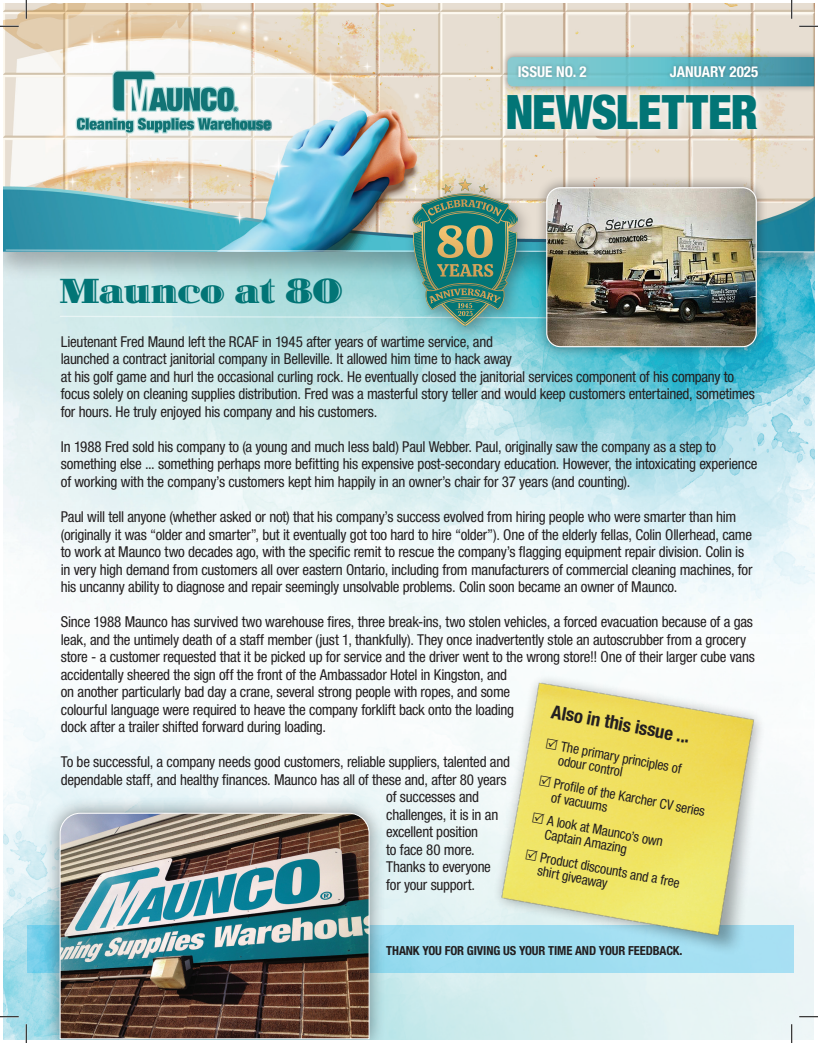
<style>
.page{position:relative;width:818px;height:1043px;background:#fff}
.page>*{position:absolute;margin:0;border:0;box-sizing:border-box;transform-origin:0 0}
.t1{font:900 condensed 47.5px "Helvetica Neue LT Std";color:#027576}
.t2{font:36.25px "Spotlight Std";letter-spacing:-.01em;color:#027576}
.t3{font:700 condensed 18.75px "Helvetica Neue LT Std";color:#231f20}
.t4{font:condensed 15px/17.5px "Helvetica Neue LT Std";letter-spacing:-.015em;color:#231f20}
.t5{font:700 condensed 15px "Helvetica Neue LT Std";color:#fff}
.t6{font:condensed 13.75px/14px "Helvetica Neue LT Std";color:#231f20}
.t7{font:700 condensed 12.5px "Helvetica Neue LT Std";letter-spacing:-.01em;color:#231f20}
</style>
<div class="page">
<img style="left:4px;top:326px;width:810px;height:309px">
<img style="left:4px;top:635px;width:809px;height:404px">
<div style="left:4px;top:4px;width:810px;height:279px;background:#231f20;opacity:.32"></div>
<svg style="left:496px;top:85px;width:270px;height:55px"></svg>
<div style="left:500px;top:50px;width:314px;height:43px;background:#231f20;opacity:.5"></div>
<svg style="left:507px;top:57px;width:307px;height:29px;background:#62b4c0"></svg>
<div style="left:514px;top:62px;width:76px;height:19px;background:#231f20;opacity:.33"></div>
<div style="left:666px;top:62px;width:95px;height:19px;background:#231f20;opacity:.33"></div>
<svg style="left:27px;top:925px;width:431px;height:48px;background:#94d9ef"></svg>
<img style="left:458px;top:633px;width:356px;height:361px">
<div style="left:534px;top:176px;width:234px;height:182px;background:#231f20;opacity:.5"></div>
<img style="left:546px;top:326px;width:210px;height:21px">
<div style="left:43px;top:796px;width:343px;height:243px;background:#231f20;opacity:.5"></div>
<img style="left:59px;top:812px;width:310px;height:227px">
<div style="left:404px;top:172px;width:129px;height:170px;background:#231f20;opacity:.35"></div>
<img style="left:4px;top:178px;width:810px;height:148px">
<svg style="left:0;top:25px;width:19px;height:2px"></svg>
<svg style="left:799px;top:25px;width:19px;height:2px"></svg>
<svg style="left:0;top:1015px;width:19px;height:2px"></svg>
<svg style="left:799px;top:1015px;width:19px;height:2px"></svg>
<svg style="left:25px;top:0;width:2px;height:19px"></svg>
<svg style="left:25px;top:1024px;width:2px;height:18px"></svg>
<svg style="left:790px;top:0;width:2px;height:19px"></svg>
<svg style="left:790px;top:1024px;width:2px;height:18px"></svg>
<svg style="left:546px;top:738px;width:12px;height:12px"></svg>
<svg style="left:539px;top:775px;width:12px;height:12px"></svg>
<svg style="left:532px;top:812px;width:13px;height:12px"></svg>
<svg style="left:525px;top:848px;width:13px;height:13px"></svg>
<p class="t5" style="left:517px;top:62px;width:70px">ISSUE NO. 2</p>
<p class="t5" style="left:669px;top:62px;width:90px">JANUARY 2025</p>
<h1 class="t1" style="left:505px;top:83px;width:254px">NEWSLETTER</h1>
<h2 class="t2" style="left:60px;top:271px;width:284px">Maunco at 80</h2>
<p class="t4" style="left:61px;top:333px;width:695px">Lieutenant Fred Maund left the RCAF in 1945 after years of wartime service, and<br>launched a contract janitorial company in Belleville. It allowed him time to hack away<br>at his golf game and hurl the occasional curling rock. He eventually closed the janitorial services component of his company to focus solely on cleaning supplies distribution. Fred was a masterful story teller and would keep customers entertained, sometimes for hours. He truly enjoyed his company and his customers.</p>
<p class="t4" style="left:61px;top:438px;width:698px">In 1988 Fred sold his company to (a young and much less bald) Paul Webber. Paul, originally saw the company as a step to something else ... something perhaps more befitting his expensive post-secondary education. However, the intoxicating experience of working with the company’s customers kept him happily in an owner’s chair for 37 years (and counting).</p>
<p class="t4" style="left:61px;top:508px;width:693px">Paul will tell anyone (whether asked or not) that his company’s success evolved from hiring people who were smarter than him (originally it was “older and smarter”, but it eventually got too hard to hire “older”). One of the elderly fellas, Colin Ollerhead, came to work at Maunco two decades ago, with the specific remit to rescue the company’s flagging equipment repair division. Colin is in very high demand from customers all over eastern Ontario, including from manufacturers of commercial cleaning machines, for his uncanny ability to diagnose and repair seemingly unsolvable problems. Colin soon became an owner of Maunco.</p>
<p class="t4" style="left:61px;top:613px;width:695px">Since 1988 Maunco has survived two warehouse fires, three break-ins, two stolen vehicles, a forced evacuation because of a gas leak, and the untimely death of a staff member (just 1, thankfully). They once inadvertently stole an autoscrubber from a grocery store - a customer requested that it be picked up for service and the driver went to the wrong store!! One of their larger cube vans accidentally sheered the sign off the front of the Ambassador Hotel in Kingston, and<br>on another particularly bad day a crane, several strong people with ropes, and some<br>colourful language were required to heave the company forklift back onto the loading<br>dock after a trailer shifted forward during loading.</p>
<p class="t4" style="left:61px;top:753px;width:450px">To be successful, a company needs good customers, reliable suppliers, talented and</p>
<p class="t4" style="left:61px;top:770px;width:447px">dependable staff, and healthy finances. Maunco has all of these and, after 80 years</p>
<p class="t4" style="left:386px;top:788px;width:94px">of successes and</p>
<p class="t4" style="left:386px;top:805px;width:113px">challenges, it is in an</p>
<p class="t4" style="left:386px;top:823px;width:93px">excellent position</p>
<p class="t4" style="left:386px;top:840px;width:90px">to face 80 more.</p>
<p class="t4" style="left:386px;top:858px;width:106px">Thanks to everyone</p>
<p class="t4" style="left:386px;top:875px;width:90px">for your support.</p>
<p class="t3" style="left:553px;top:700px;width:142px;rotate:10deg">Also in this issue ...</p>
<p class="t6" style="left:562px;top:739px;width:124px;rotate:11deg">The primary principles of odour control</p>
<p class="t6" style="left:555px;top:775px;width:155px;rotate:11deg">Profi le of the Karcher CV series of vacuums</p>
<p class="t6" style="left:548px;top:812px;width:119px;rotate:11deg">A look at Maunco’s own<br>Captain Amazing</p>
<p class="t6" style="left:542px;top:849px;width:143px;rotate:11deg">Product discounts and a free shirt giveaway</p>
<p class="t7" style="left:386px;top:942px;width:298px">THANK YOU FOR GIVING US YOUR TIME AND YOUR FEEDBACK.</p>
</div>
